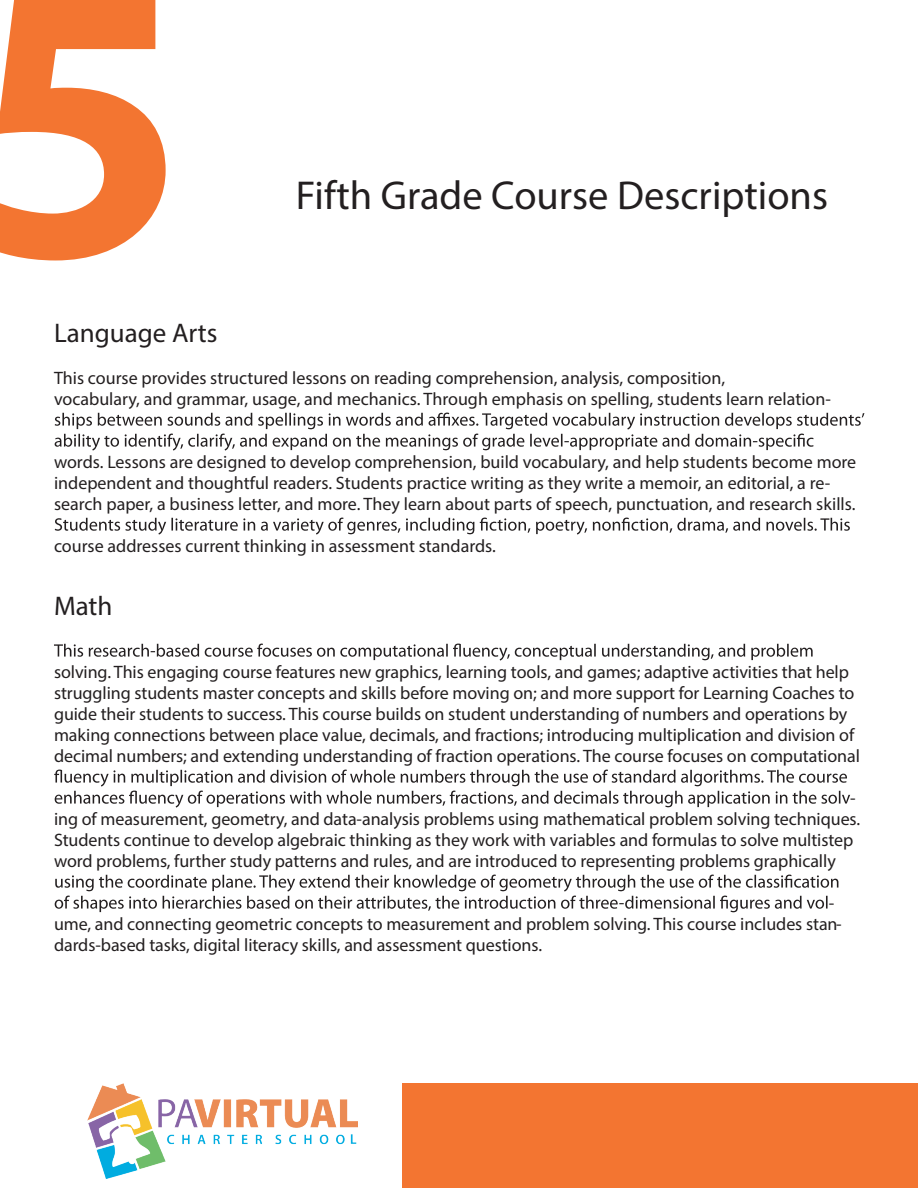
<style>
.page{position:relative;width:918px;height:1188px;background:#fff}
.page>*{position:absolute;margin:0;border:0;box-sizing:border-box;transform-origin:0 0}
.t1{font:700 394.5px "Myriad Pro";color:#f37531}
.t2{font:40.5px "Myriad Pro";color:#231f20}
.t3{font:27px "Myriad Pro";color:#231f20}
.t4{font:18px/21px "Myriad Pro";letter-spacing:-.005em;color:#231f20}
</style>
<div class="page">
<div style="left:402px;top:1084px;width:516px;height:104px;background:#f37531"></div>
<svg style="left:55px;top:413px;width:809px;height:38px"></svg>
<svg style="left:55px;top:518px;width:795px;height:17px"></svg>
<svg style="left:54px;top:644px;width:759px;height:17px"></svg>
<svg style="left:54px;top:770px;width:796px;height:38px"></svg>
<svg style="left:55px;top:875px;width:783px;height:37px"></svg>
<img style="left:87px;top:1084px;width:270px;height:94px">
<h1 class="t1" style="left:-32px;top:-134px;width:220px">5</h1>
<h2 class="t2" style="left:296px;top:170px;width:534px">Fifth Grade Course Descriptions</h2>
<h3 class="t3" style="left:54px;top:316px;width:165px">Language Arts</h3>
<p class="t4" style="left:54px;top:367px;width:778px">This course provides structured lessons on reading comprehension, analysis, composition,<br>vocabulary, and grammar, usage, and mechanics. Through emphasis on spelling, students learn relation-</p>
<p class="t4" style="left:54px;top:451px;width:804px">words. Lessons are designed to develop comprehension, build vocabulary, and help students become more independent and thoughtful readers. Students practice writing as they write a memoir, an editorial, a re&shy;search paper, a business letter, and more. They learn about parts of speech, punctuation, and research skills.</p>
<p class="t4" style="left:54px;top:535px;width:443px">course addresses current thinking in assessment standards.</p>
<h3 class="t3" style="left:54px;top:589px;width:60px">Math</h3>
<p class="t4" style="left:54px;top:661px;width:807px">solving. This engaging course features new graphics, learning tools, and games; adaptive activities that help struggling students master concepts and skills before moving on; and more support for Learning Coaches to guide their students to success. This course builds on student understanding of numbers and operations by making connections between place value, decimals, and fractions; introducing multiplication and division of decimal numbers; and extending understanding of fraction operations. The course focuses on computational</p>
<p class="t4" style="left:54px;top:787px;width:808px;text-indent:796px">- ing of measurement, geometry, and data-analysis problems using mathematical problem solving techniques.<br>Students continue to develop algebraic thinking as they work with variables and formulas to solve multistep word problems, further study patterns and rules, and are introduced to representing problems graphically</p>
<p class="t4" style="left:54px;top:892px;width:789px;text-indent:775px">- ume, and connecting geometric concepts to measurement and problem solving. This course includes stan&shy;dards-based tasks, digital literacy skills, and assessment questions.</p>
</div>
